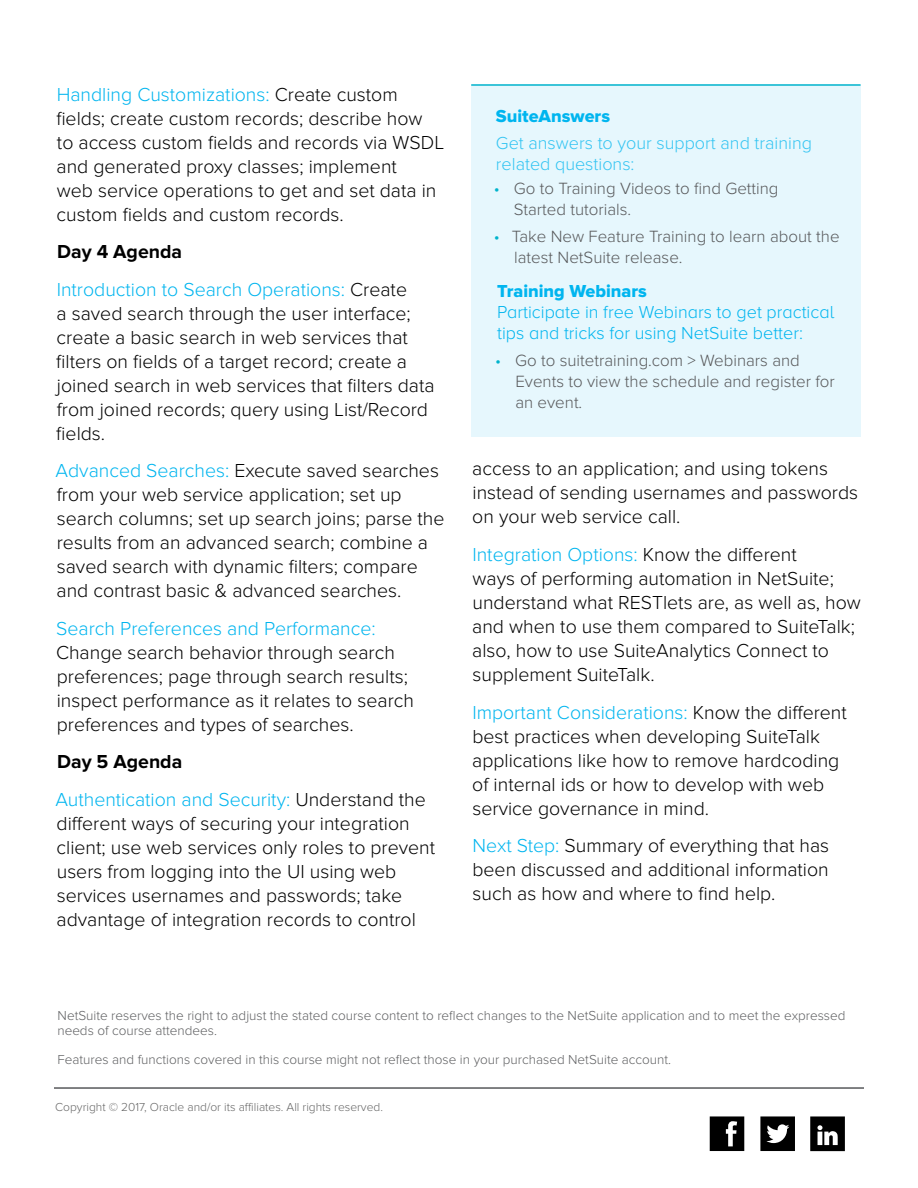
<style>
.page{position:relative;width:918px;height:1188px;background:#fff}
.page>*{position:absolute;margin:0;border:0;box-sizing:border-box;transform-origin:0 0}
.t1{font:300 19.5px/24px "Proxima Nova";color:#000}
.t2{font:300 19.5px/37.5px "Proxima Nova";color:#00b5ef}
.t3{font:300 18px/21px "Proxima Nova A";color:#00b5ef}
.t4{font:300 18px/21px "Proxima Nova";color:#33c4f2}
.t5{font:18px "Proxima Nova Extrabld";color:#00b5ef}
.t6{font:300 16.8px/21px "Proxima Nova";color:#58595b}
.t7{font:300 13.5px/15px "Proxima Nova";color:#5f6062}
.t8{font:300 12px "Proxima Nova";color:#666}
.s1{color:#00b5ef}
.s2{font-weight:700;color:#000}
.s3{color:#000}
.s4{color:#00b3cc}
</style>
<div class="page">
<hr style="left:54px;top:1087px;width:810px;height:2px;background:#58595b">
<svg style="left:710px;top:1116px;width:34px;height:35px"></svg>
<svg style="left:760px;top:1116px;width:35px;height:35px"></svg>
<svg style="left:810px;top:1116px;width:35px;height:35px"></svg>
<div style="left:471px;top:85px;width:390px;height:351px;background:#e6f7fd"></div>
<hr style="left:471px;top:84px;width:390px;height:2px;background:#00b3cc">
<p class="t1" style="left:56px;top:83px;width:389px"><span class="s1">Handling Customizations:</span> Create custom fields; create custom records; describe how<br>to access custom fields and records via WSDL and generated proxy classes; implement<br>web service operations to get and set data in custom fields and custom records.</p>
<p class="t2" style="left:57px;top:233px;width:352px"><span class="s2">Day 4 Agenda<br></span>Introduction to Search Operations: <span class="s3">Create</span></p>
<p class="t1" style="left:56px;top:302px;width:380px">a saved search through the user interface; create a basic search in web services that filters on fields of a target record; create a joined search in web services that filters data from joined records; query using List/Record fields.</p>
<p class="t1" style="left:56px;top:459px;width:390px"><span class="s1">Advanced Searches:</span> Execute saved searches from your web service application; set up search columns; set up search joins; parse the results from an advanced search; combine a saved search with dynamic filters; compare and contrast basic &amp; advanced searches.</p>
<p class="t2" style="left:56px;top:610px;width:321px">Search Preferences and Performance:</p>
<p class="t1" style="left:56px;top:641px;width:360px">Change search behavior through search preferences; page through search results; inspect performance as it relates to search preferences and types of searches.</p>
<p class="t2" style="left:56px;top:743px;width:372px"><span class="s2">Day 5 Agenda<br></span>Authentication and Security: <span class="s3">Understand the</span></p>
<p class="t1" style="left:57px;top:812px;width:380px">different ways of securing your integration client; use web services only roles to prevent users from logging into the UI using web services usernames and passwords; take advantage of integration records to control</p>
<p class="t5" style="left:496px;top:105px;width:116px">SuiteAnswers</p>
<p class="t4" style="left:496px;top:133px;width:318px">Get answers to your support and training related questions:</p>
<p class="t6" style="left:514px;top:178px;width:266px;text-indent:-20px"><span class="s4">•</span> Go to Training Videos to find Getting<br>Started tutorials.</p>
<p class="t6" style="left:514px;top:226px;width:327px;text-indent:-20px"><span class="s4">•</span> Take New Feature Training to learn about the latest NetSuite release.</p>
<p class="t5" style="left:497px;top:281px;width:151px">Training Webinars</p>
<p class="t3" style="left:497px;top:301px;width:339px">Participate in free Webinars to get practical tips and tricks for using NetSuite better:</p>
<p class="t6" style="left:515px;top:350px;width:321px;text-indent:-20px"><span class="s4">•</span> Go to suitetraining.com &gt; Webinars and<br>Events to view the schedule and register for an event.</p>
<p class="t1" style="left:472px;top:457px;width:387px">access to an application; and using tokens instead of sending usernames and passwords on your web service call.</p>
<p class="t1" style="left:472px;top:543px;width:390px"><span class="s1">Integration Options:</span> Know the different<br>ways of performing automation in NetSuite; understand what RESTlets are, as well as, how and when to use them compared to SuiteTalk; also, how to use SuiteAnalytics Connect to supplement SuiteTalk.</p>
<p class="t1" style="left:472px;top:700px;width:376px"><span class="s1">Important Considerations:</span> Know the different best practices when developing SuiteTalk applications like how to remove hardcoding of internal ids or how to develop with web service governance in mind.</p>
<p class="t1" style="left:472px;top:834px;width:358px;text-align:justify"><span class="s1">Next Step:</span> Summary of everything that has been discussed and additional information such as how and where to find help.</p>
<p class="t7" style="left:57px;top:1008px;width:790px">NetSuite reserves the right to adjust the stated course content to reflect changes to the NetSuite application and to meet the expressed needs of course attendees.</p>
<p class="t7" style="left:58px;top:1052px;width:615px">Features and functions covered in this course might not reflect those in your purchased NetSuite account.</p>
<p class="t8" style="left:55px;top:1100px;width:329px">Copyright © 2017, Oracle and/or its affiliates. All rights reserved.</p>
</div>
